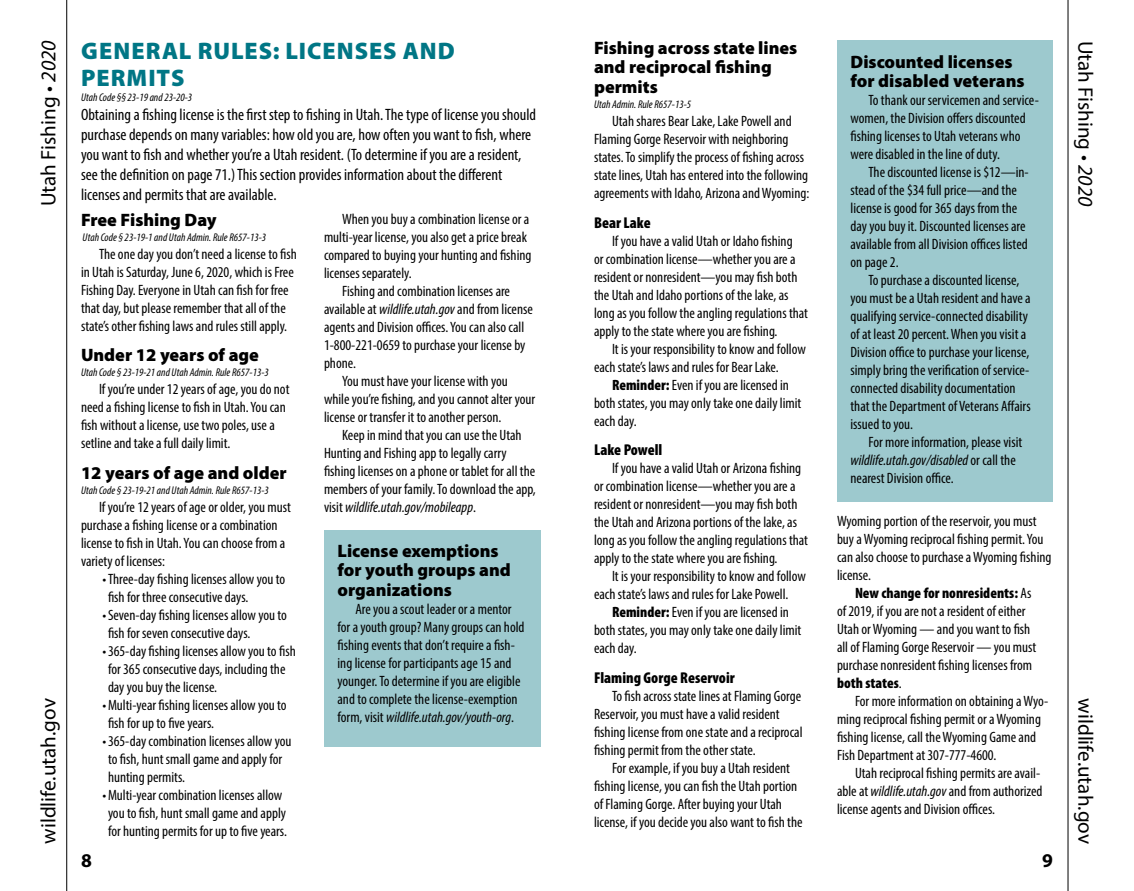
<style>
.page{position:relative;width:1134px;height:891px;background:#fff}
.page>*{position:absolute;margin:0;border:0;box-sizing:border-box;transform-origin:0 0}
.t1{font:900 24px/27px "Myriad Pro";letter-spacing:.04em;color:#007685}
.t2{font:21px "Myriad Pro";color:#000}
.t3{font:700 19.5px "Myriad Pro";color:#000}
.t4{font:900 18px/19.5px "Myriad Pro";color:#000}
.t5{font:condensed 16.5px/19.8px "Myriad Pro";color:#000}
.t6{font:900 condensed 15.75px "Myriad Pro";color:#000}
.t7{font:condensed 15px/18px "Myriad Pro";color:#000}
.t8{font:italic condensed 15px "Myriad Pro";color:#000}
.t9{font:italic condensed 11.25px "Myriad Pro";color:#000}
.s1{font-style:italic}
.s2{font-style:normal}
.s3{font-weight:900}
</style>
<div class="page">
<hr style="left:66px;top:0;width:1px;height:891px;background:#000">
<hr style="left:1068px;top:0;width:1px;height:891px;background:#000">
<div style="left:324px;top:530px;width:216px;height:216px;background:#9dc9ce"></div>
<div style="left:837px;top:40px;width:216px;height:462px;background:#9dc9ce"></div>
<h2 class="t2" style="left:35px;top:206px;width:167px;rotate:-90deg">Utah Fishing • <span class="s1">2020</span></h2>
<h2 class="t2" style="left:35px;top:844px;width:147px;rotate:-90deg">wildlife.utah.gov</h2>
<h1 class="t1" style="left:81px;top:37px;width:375px">GENERAL RULES: LICENSES AND<br>PERMITS</h1>
<p class="t9" style="left:81px;top:90px;width:113px">Utah Code §§ 23-19 and 23-20-3</p>
<p class="t5" style="left:81px;top:105px;width:457px">Obtaining a fishing license is the first step to fishing in Utah. The type of license you should purchase depends on many variables: how old you are, how often you want to fish, where you want to fish and whether you’re a Utah resident. (To determine if you are a resident, see the definition on page 71.) This section provides information about the different licenses and permits that are available.</p>
<p class="t4" style="left:81px;top:210px;width:137px">Free Fishing Day</p>
<p class="t9" style="left:83px;top:230px;width:185px">Utah Code § 23-19-1 and Utah Admin. Rule R657-13-3</p>
<p class="t7" style="left:81px;top:245px;width:217px;text-indent:18px">The one day you don’t need a license to fish in Utah is Saturday, June 6, 2020, which is Free Fishing Day. Everyone in Utah can fish for free that day, but please remember that all of the state’s other fishing laws and rules still apply.</p>
<p class="t4" style="left:81px;top:346px;width:180px">Under 12 years of age</p>
<p class="t9" style="left:81px;top:366px;width:189px">Utah Code § 23-19-21 and Utah Admin. Rule R657-13-3</p>
<p class="t7" style="left:81px;top:380px;width:210px;text-indent:18px">If you’re under 12 years of age, you do not need a fishing license to fish in Utah. You can fish without a license, use two poles, use a setline and take a full daily limit.</p>
<p class="t4" style="left:81px;top:463px;width:207px">12 years of age and older</p>
<p class="t9" style="left:81px;top:483px;width:189px">Utah Code § 23-19-21 and Utah Admin. Rule R657-13-3</p>
<p class="t7" style="left:81px;top:497px;width:211px;text-indent:18px">If you’re 12 years of age or older, you must purchase a fishing license or a combination license to fish in Utah. You can choose from a variety of licenses:</p>
<p class="t7" style="left:108px;top:569px;width:179px;text-indent:-5px">•Three-day fishing licenses allow you to fish for three consecutive days.</p>
<p class="t7" style="left:108px;top:605px;width:180px;text-indent:-5px">•Seven-day fishing licenses allow you to fish for seven consecutive days.</p>
<p class="t7" style="left:108px;top:641px;width:189px;text-indent:-5px">•365-day fishing licenses allow you to fish for 365 consecutive days, including the day you buy the license.</p>
<p class="t7" style="left:108px;top:695px;width:180px;text-indent:-5px">•Multi-year fishing licenses allow you to fish for up to five years.</p>
<p class="t7" style="left:108px;top:731px;width:185px;text-indent:-5px">•365-day combination licenses allow you to fish, hunt small game and apply for hunting permits.</p>
<p class="t7" style="left:103px;top:785px;width:186px;text-align:center">•Multi-year combination licenses allow you to fish, hunt small game and apply for hunting permits for up to five years.</p>
<h3 class="t3" style="left:81px;top:848px;width:12px">8</h3>
<p class="t7" style="left:324px;top:210px;width:209px;text-indent:18px">When you buy a combination license or a multi-year license, you also get a price break compared to buying your hunting and fishing licenses separately.</p>
<p class="t7" style="left:342px;top:282px;width:170px">Fishing and combination licenses are</p>
<p class="t7" style="left:324px;top:300px;width:210px">available at <span class="s1">wildlife.utah.gov</span> and from license</p>
<p class="t7" style="left:324px;top:318px;width:202px">agents and Division offices. You can also call</p>
<p class="t7" style="left:324px;top:336px;width:203px">1-800-221-0659 to purchase your license by</p>
<p class="t7" style="left:324px;top:354px;width:34px">phone.</p>
<p class="t7" style="left:342px;top:372px;width:167px">You must have your license with you</p>
<p class="t7" style="left:324px;top:390px;width:213px">while you’re fishing, and you cannot alter your</p>
<p class="t7" style="left:324px;top:408px;width:179px">license or transfer it to another person.</p>
<p class="t7" style="left:342px;top:426px;width:181px">Keep in mind that you can use the Utah</p>
<p class="t7" style="left:324px;top:444px;width:184px">Hunting and Fishing app to legally carry</p>
<p class="t7" style="left:324px;top:462px;width:213px">fishing licenses on a phone or tablet for all the</p>
<p class="t7" style="left:324px;top:480px;width:213px">members of your family. To download the app,</p>
<p class="t8" style="left:324px;top:498px;width:154px"><span class="s2">visit</span> wildlife.utah.gov/mobileapp<span class="s2">.</span></p>
<p class="t4" style="left:338px;top:541px;width:175px">License exemptions for youth groups and organizations</p>
<p class="t7" style="left:338px;top:600px;width:189px;text-indent:18px">Are you a scout leader or a mentor for a youth group? Many groups can hold fishing events that don’t require a fish&shy;ing license for participants age 15 and younger. To determine if you are eligible and to complete the license-exemption form, visit <span class="s1">wildlife.utah.gov/youth-org</span>.</p>
<p class="t4" style="left:594px;top:38px;width:205px">Fishing across state lines and reciprocal fishing permits</p>
<p class="t9" style="left:594px;top:97px;width:99px">Utah Admin. Rule R657-13-5</p>
<p class="t7" style="left:594px;top:112px;width:217px;text-indent:18px">Utah shares Bear Lake, Lake Powell and Flaming Gorge Reservoir with neighboring states. To simplify the process of fishing across state lines, Utah has entered into the following agreements with Idaho, Arizona and Wyoming:</p>
<p class="t6" style="left:594px;top:214px;width:58px">Bear Lake</p>
<p class="t7" style="left:594px;top:232px;width:216px;text-indent:18px">If you have a valid Utah or Idaho fishing<br>or combination license—whether you are a resident or nonresident—you may fish both the Utah and Idaho portions of the lake, as long as you follow the angling regulations that apply to the state where you are fishing.</p>
<p class="t7" style="left:594px;top:340px;width:213px;text-indent:18px">It is your responsibility to know and follow each state’s laws and rules for Bear Lake.</p>
<p class="t7" style="left:594px;top:376px;width:209px;text-indent:18px"><span class="s3">Reminder:</span> Even if you are licensed in both states, you may only take one daily limit each day.</p>
<p class="t6" style="left:594px;top:441px;width:70px">Lake Powell</p>
<p class="t7" style="left:594px;top:459px;width:216px;text-indent:18px">If you have a valid Utah or Arizona fishing or combination license—whether you are a resident or nonresident—you may fish both the Utah and Arizona portions of the lake, as long as you follow the angling regulations that apply to the state where you are fishing.</p>
<p class="t7" style="left:594px;top:567px;width:213px;text-indent:18px">It is your responsibility to know and follow each state’s laws and rules for Lake Powell.</p>
<p class="t7" style="left:594px;top:603px;width:209px;text-indent:18px"><span class="s3">Reminder:</span> Even if you are licensed in both states, you may only take one daily limit each day.</p>
<p class="t6" style="left:594px;top:669px;width:142px">Flaming Gorge Reservoir</p>
<p class="t7" style="left:594px;top:687px;width:210px;text-indent:18px">To fish across state lines at Flaming Gorge Reservoir, you must have a valid resident fishing license from one state and a reciprocal fishing permit from the other state.</p>
<p class="t7" style="left:594px;top:759px;width:210px;text-indent:18px">For example, if you buy a Utah resident fishing license, you can fish the Utah portion of Flaming Gorge. After buying your Utah license, if you decide you also want to fish the</p>
<p class="t4" style="left:850px;top:52px;width:176px">Discounted licenses for disabled veterans</p>
<p class="t7" style="left:850px;top:91px;width:190px;text-indent:18px">To thank our servicemen and service&shy;women, the Division offers discounted fishing licenses to Utah veterans who were disabled in the line of duty.</p>
<p class="t7" style="left:850px;top:163px;width:180px;text-indent:18px">The discounted license is $12—in&shy;stead of the $34 full price—and the license is good for 365 days from the day you buy it. Discounted licenses are available from all Division offices listed on page 2.</p>
<p class="t7" style="left:850px;top:271px;width:182px;text-indent:18px">To purchase a discounted license, you must be a Utah resident and have a qualifying service-connected disability of at least 20 percent. When you visit a Division office to purchase your license, simply bring the verification of service&shy;connected disability documentation that the Department of Veterans Affairs issued to you.</p>
<p class="t7" style="left:850px;top:433px;width:173px;text-indent:18px">For more information, please visit <span class="s1">wildlife.utah.gov/disabled</span> or call the nearest Division office.</p>
<p class="t7" style="left:837px;top:512px;width:216px">Wyoming portion of the reservoir, you must buy a Wyoming reciprocal fishing permit. You can also choose to purchase a Wyoming fishing license.</p>
<p class="t7" style="left:837px;top:584px;width:201px;text-indent:18px"><span class="s3">New change for nonresidents:</span> As of 2019, if you are not a resident of either Utah or Wyoming — and you want to fish all of Flaming Gorge Reservoir — you must purchase nonresident fishing licenses from <span class="s3">both states</span>.</p>
<p class="t7" style="left:837px;top:692px;width:213px;text-indent:18px">For more information on obtaining a Wyo&shy;ming reciprocal fishing permit or a Wyoming fishing license, call the Wyoming Game and Fish Department at 307-777-4600.</p>
<p class="t7" style="left:837px;top:764px;width:207px;text-indent:18px">Utah reciprocal fishing permits are avail&shy;able at <span class="s1">wildlife.utah.gov</span> and from authorized license agents and Division offices.</p>
<h3 class="t3" style="left:1042px;top:848px;width:12px">9</h3>
<h2 class="t2" style="left:1099px;top:40px;width:167px;rotate:90deg">Utah Fishing • <span class="s1">2020</span></h2>
<h2 class="t2" style="left:1099px;top:698px;width:147px;rotate:90deg">wildlife.utah.gov</h2>
</div>
